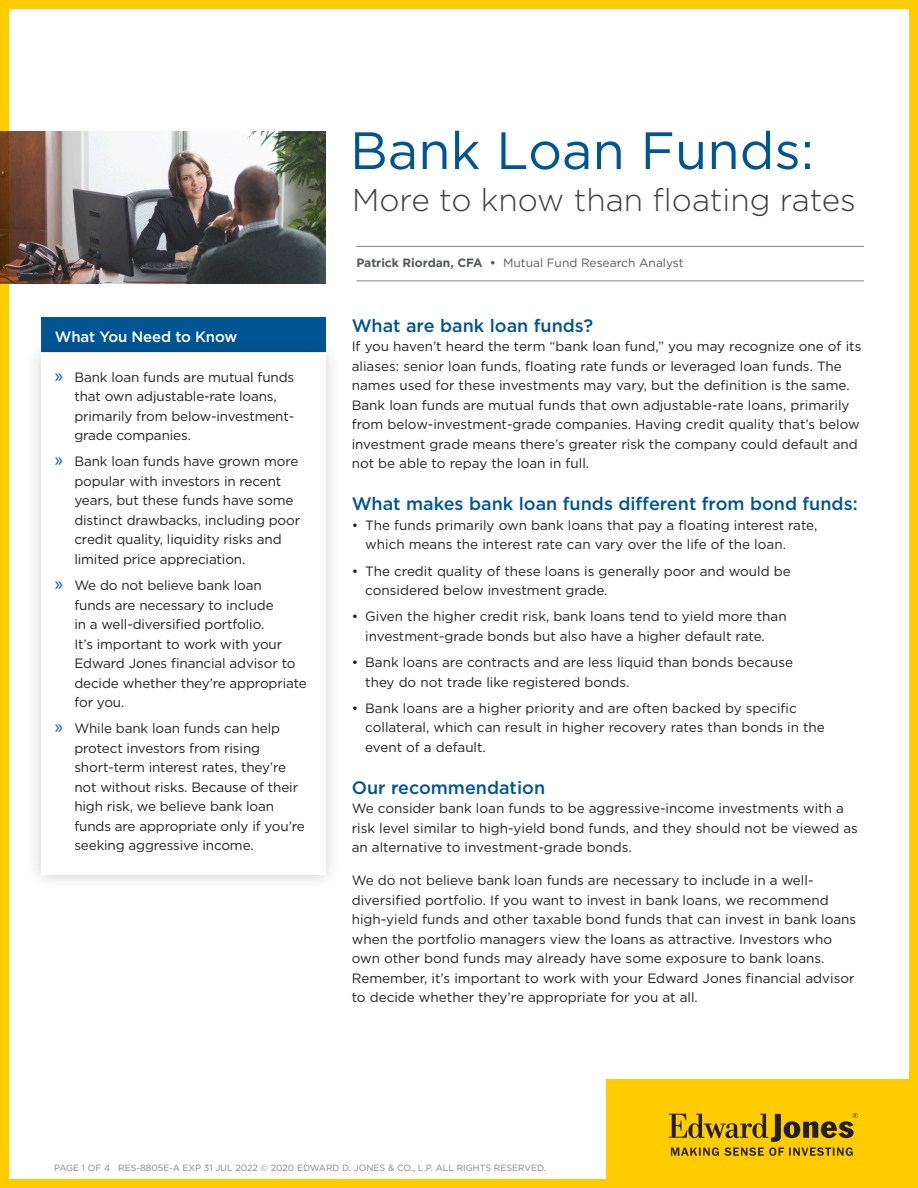
<style>
.page{position:relative;width:918px;height:1188px;background:#fff}
.page>*{position:absolute;margin:0;border:0;box-sizing:border-box;transform-origin:0 0}
.Headline_Grey{font:52.5px "Gotham";color:#005594}
.Headline_Grey-2{font:300 31.5px "Gotham";color:#3e3e3f}
.Sub_Heads{font:500 18px "Gotham";color:#005594}
.Sub_Heads-2{font:500 15px "Gotham";letter-spacing:-.01em;color:#fff}
.Body{font:13.5px/19.5px "Gotham";color:#231f20}
.byline{font:12px "Gotham";color:#57585a}
.t1{font:9px "Gotham";color:#808285}
.s1{font-family:"Myriad Pro";font-size:19.5px;color:#005594}
.s2{font-weight:700}
</style>
<div class="page">
<div style="left:0;top:0;width:918px;height:1188px;border:9px solid #fc0"></div>
<img style="left:0;top:131px;width:325px;height:152px">
<hr style="left:356px;top:246px;width:508px;height:1px;background:#808285">
<hr style="left:356px;top:280px;width:508px;height:1px;background:#808285">
<div style="left:606px;top:1079px;width:312px;height:109px;background:#fc0"></div>
<svg style="left:669px;top:1113px;width:189px;height:43px"></svg>
<div style="left:41px;top:318px;width:284px;height:34px;background:#005594"></div>
<div style="left:26px;top:338px;width:315px;height:552px;background:#231f20;opacity:.22"></div>
<div style="left:41px;top:353px;width:284px;height:522px;background:#fff"></div>
<h1 class="Headline_Grey" style="left:350px;top:117px;width:466px">Bank Loan Funds:</h1>
<h1 class="Headline_Grey-2" style="left:352px;top:180px;width:505px">More to know than floating rates</h1>
<h3 class="Sub_Heads-2" style="left:55px;top:327px;width:184px">What You Need to Know</h3>
<p class="Body" style="left:74px;top:367px;width:221px;text-indent:-20px"><span class="s1">»</span> Bank loan funds are mutual funds that own adjustable-rate loans, primarily from below-investment&shy;grade companies.</p>
<p class="Body" style="left:74px;top:452px;width:227px;text-indent:-20px"><span class="s1">»</span> Bank loan funds have grown more popular with investors in recent years, but these funds have some distinct drawbacks, including poor credit quality, liquidity risks and limited price appreciation.</p>
<p class="Body" style="left:74px;top:575px;width:234px;text-indent:-20px"><span class="s1">»</span> We do not believe bank loan<br>funds are necessary to include<br>in a well-diversified portfolio.<br>It’s important to work with your<br>Edward Jones financial advisor to decide whether they’re appropriate for you.</p>
<p class="Body" style="left:74px;top:719px;width:232px;text-indent:-20px"><span class="s1">»</span> While bank loan funds can help protect investors from rising short-term interest rates, they’re not without risks. Because of their high risk, we believe bank loan funds are appropriate only if you’re seeking aggressive income.</p>
<p class="byline" style="left:356px;top:255px;width:329px"><span class="s2">Patrick Riordan, CFA •</span> Mutual Fund Research Analyst</p>
<h3 class="Sub_Heads" style="left:352px;top:314px;width:243px">What are bank loan funds?</h3>
<p class="Body" style="left:352px;top:337px;width:511px">If you haven’t heard the term “bank loan fund,” you may recognize one of its aliases: senior loan funds, floating rate funds or leveraged loan funds. The names used for these investments may vary, but the definition is the same.<br>Bank loan funds are mutual funds that own adjustable-rate loans, primarily from below-investment-grade companies. Having credit quality that’s below investment grade means there’s greater risk the company could default and not be able to repay the loan in full.</p>
<h3 class="Sub_Heads" style="left:352px;top:492px;width:508px">What makes bank loan funds different from bond funds:</h3>
<p class="Body" style="left:365px;top:515px;width:454px;text-indent:-14px">• The funds primarily own bank loans that pay a floating interest rate, which means the interest rate can vary over the life of the loan.</p>
<p class="Body" style="left:365px;top:561px;width:427px;text-indent:-14px">• The credit quality of these loans is generally poor and would be considered below investment grade.</p>
<p class="Body" style="left:365px;top:606px;width:423px;text-indent:-14px">• Given the higher credit risk, bank loans tend to yield more than investment-grade bonds but also have a higher default rate.</p>
<p class="Body" style="left:365px;top:652px;width:429px;text-indent:-14px">• Bank loans are contracts and are less liquid than bonds because they do not trade like registered bonds.</p>
<p class="Body" style="left:365px;top:698px;width:461px;text-indent:-14px">• Bank loans are a higher priority and are often backed by specific collateral, which can result in higher recovery rates than bonds in the event of a default.</p>
<h3 class="Sub_Heads" style="left:352px;top:775px;width:195px">Our recommendation</h3>
<p class="Body" style="left:352px;top:798px;width:508px">We consider bank loan funds to be aggressive-income investments with a risk level similar to high-yield bond funds, and they should not be viewed as an alternative to investment-grade bonds.</p>
<p class="Body" style="left:352px;top:870px;width:506px">We do not believe bank loan funds are necessary to include in a well&shy;diversified portfolio. If you want to invest in bank loans, we recommend high-yield funds and other taxable bond funds that can invest in bank loans when the portfolio managers view the loans as attractive. Investors who own other bond funds may already have some exposure to bank loans.<br>Remember, it’s important to work with your Edward Jones financial advisor to decide whether they’re appropriate for you at all.</p>
<p class="t1" style="left:54px;top:1162px;width:494px">PAGE 1 OF 4 RES-8805E-A EXP 31 JUL 2022 © 2020 EDWARD D. JONES &amp; CO., L.P. ALL RIGHTS RESERVED.</p>
</div>
